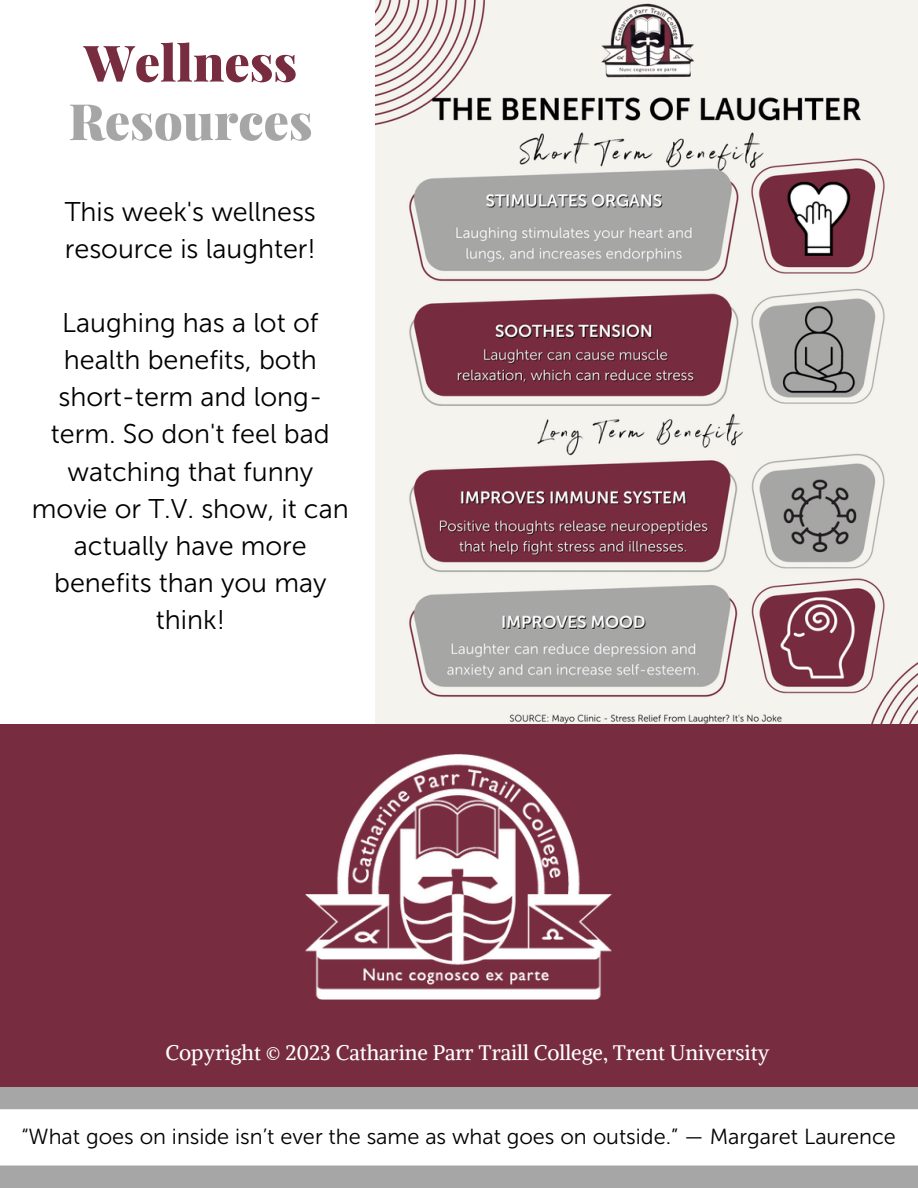
<style>
.page{position:relative;width:918px;height:1188px;background:#fff}
.page>*{position:absolute;margin:0;border:0;box-sizing:border-box;transform-origin:0 0}
.t1{font:900 50.25px "Playfair Display";color:#a6a6a6}
.t2{font:900 50.25px "Playfair Display";color:#772c3f}
.t3{font:27px/37.2px "Museo Sans 300";color:#000}
.t4{font:21.75px "Museo Sans 300";color:#000}
.t5{font:21px "Alike";color:#fff}
</style>
<div class="page">
<div style="left:0;top:1166px;width:918px;height:22px;background:#a6a6a6"></div>
<div style="left:0;top:1087px;width:918px;height:22px;background:#a6a6a6"></div>
<img style="left:375px;top:0;width:543px;height:723px">
<div style="left:0;top:729px;width:918px;height:357px;background:#772c3f"></div>
<img style="left:306px;top:754px;width:306px;height:245px">
<div style="left:0;top:724px;width:918px;height:21px;background:#772c3f"></div>
<p class="t2" style="left:84px;top:27px;width:215px">Wellness</p>
<h1 class="t1" style="left:69px;top:86px;width:246px">Resources</h1>
<p class="t3" style="left:65px;top:193px;width:253px">This week's wellness resource is laughter!</p>
<p class="t3" style="left:32px;top:305px;width:318px;text-align:center">Laughing has a lot of health benefits, both short-term and long&shy;term. So don't feel bad watching that funny movie or T.V. show, it can actually have more benefits than you may think!</p>
<p class="t5" style="left:165px;top:1039px;width:606px">Copyright © 2023 Catharine Parr Traill College, Trent University</p>
<p class="t4" style="left:21px;top:1124px;width:876px">“What goes on inside isn’t ever the same as what goes on outside.” — Margaret Laurence</p>
</div>
